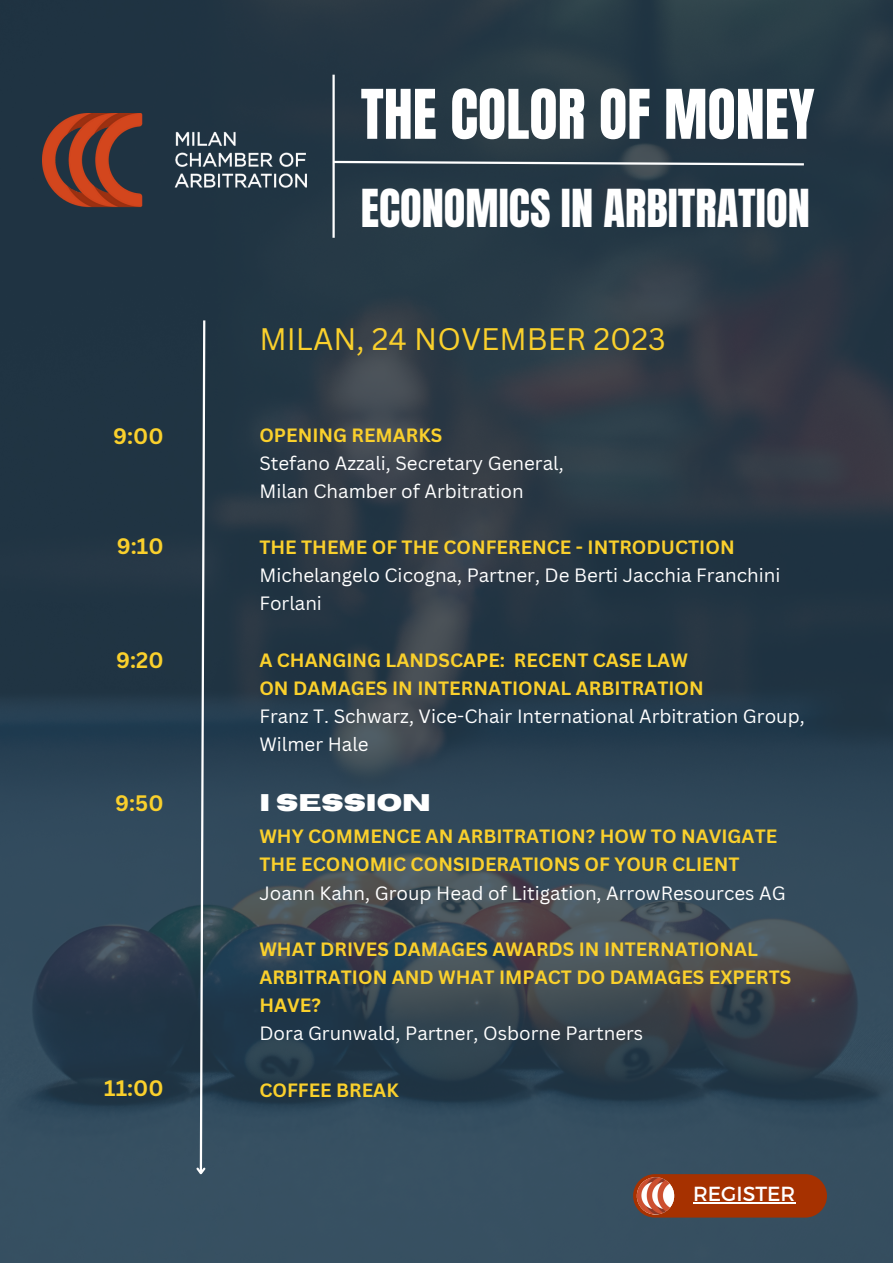
<style>
.page{position:relative;width:893px;height:1263px;background:#fff}
.page>*{position:absolute;margin:0;border:0;box-sizing:border-box;transform-origin:0 0}
.t1{font:58.2px "Anton";color:#fff}
.t2{font:44.47px "Anton";color:#fff}
.t3{font:30.3px "Canva Sans";color:#fad02c}
.t4{font:700 24px "Horizon";color:#fff}
.t5{font:700 21.75px "Canva Sans";color:#fad02c}
.t6{font:20.4px "Montserrat";color:#fff}
.t7{font:700 18.75px/28.1px "Canva Sans";color:#fad02c}
.t8{font:18.75px/28.1px "Canva Sans";color:#fff}
</style>
<div class="page">
<img style="left:0;top:0;width:893px;height:1263px">
<svg style="left:331px;top:160px;width:475px;height:7px"></svg>
<hr style="left:332px;top:75px;width:3px;height:163px;background:#fff">
<svg style="left:194px;top:318px;width:13px;height:859px"></svg>
<img style="left:42px;top:113px;width:264px;height:96px">
<div style="left:633px;top:1174px;width:194px;height:43px;background:#a63100;border-radius:22px"></div>
<img style="left:637px;top:1177px;width:37px;height:37px;border-radius:50%">
<hr style="left:693px;top:1202px;width:102px;height:2px;background:#fff">
<p class="t1" style="left:361px;top:73px;width:455px">THE COLOR OF MONEY</p>
<p class="t2" style="left:361px;top:176px;width:450px">ECONOMICS IN ARBITRATION</p>
<p class="t3" style="left:259px;top:317px;width:408px">MILAN, 24 NOVEMBER 2023</p>
<p class="t5" style="left:113px;top:421px;width:52px">9:00</p>
<p class="t7" style="left:259px;top:420px;width:184px">OPENING REMARKS</p>
<p class="t8" style="left:259px;top:448px;width:306px">Stefano Azzali, Secretary General,</p>
<p class="t8" style="left:259px;top:477px;width:266px">Milan Chamber of Arbitration</p>
<p class="t5" style="left:117px;top:531px;width:48px">9:10</p>
<p class="t7" style="left:259px;top:533px;width:477px">THE THEME OF THE CONFERENCE - INTRODUCTION</p>
<p class="t8" style="left:259px;top:561px;width:522px">Michelangelo Cicogna, Partner, De Berti Jacchia Franchini<br>Forlani</p>
<p class="t5" style="left:116px;top:644px;width:49px">9:20</p>
<p class="t7" style="left:259px;top:645px;width:430px">A CHANGING LANDSCAPE: RECENT CASE LAW</p>
<p class="t7" style="left:259px;top:673px;width:446px">ON DAMAGES IN INTERNATIONAL ARBITRATION</p>
<p class="t8" style="left:259px;top:702px;width:547px">Franz T. Schwarz, Vice-Chair International Arbitration Group,<br>Wilmer Hale</p>
<p class="t5" style="left:115px;top:788px;width:50px">9:50</p>
<p class="t5" style="left:104px;top:1073px;width:61px">11:00</p>
<p class="t4" style="left:259px;top:791px;width:173px">I SESSION</p>
<p class="t7" style="left:259px;top:822px;width:519px">WHY COMMENCE AN ARBITRATION? HOW TO NAVIGATE</p>
<p class="t7" style="left:259px;top:850px;width:481px">THE ECONOMIC CONSIDERATIONS OF YOUR CLIENT</p>
<p class="t8" style="left:259px;top:878px;width:528px">Joann Kahn, Group Head of Litigation, ArrowResources AG</p>
<p class="t7" style="left:259px;top:934px;width:533px">WHAT DRIVES DAMAGES AWARDS IN INTERNATIONAL<br>ARBITRATION AND WHAT IMPACT DO DAMAGES EXPERTS<br>HAVE?</p>
<p class="t8" style="left:259px;top:1019px;width:385px">Dora Grunwald, Partner, Osborne Partners</p>
<p class="t7" style="left:259px;top:1075px;width:141px">COFFEE BREAK</p>
<p class="t6" style="left:693px;top:1180px;width:104px">REGISTER</p>
</div>
